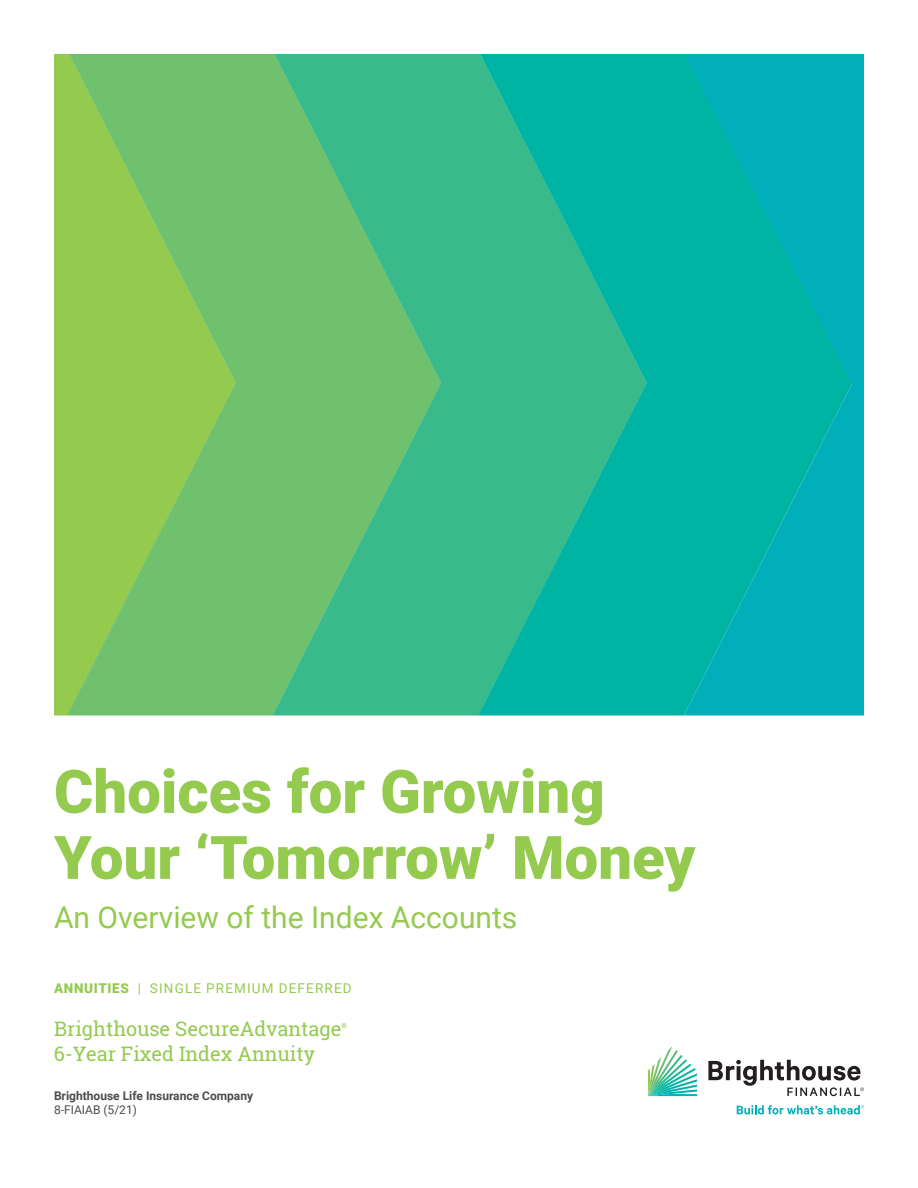
<style>
.page{position:relative;width:918px;height:1188px;background:#fff}
.page>*{position:absolute;margin:0;border:0;box-sizing:border-box;transform-origin:0 0}
.t1{font:900 60px/66px "Roboto";color:#94ca4e}
.t2{font:30px "Roboto";color:#94ca4e}
.t3{font:19.95px "Roboto Slab";color:#94ca4e}
.t4{font:13.5px "Roboto";letter-spacing:.085em;color:#94ca4e}
.t5{font:700 12px "Roboto";color:#4b4c4d}
.t6{font:12px "Roboto";color:#4b4c4d}
.t7{font:7.05px "Roboto Slab";color:#94ca4e}
.s1{font-weight:900}
</style>
<div class="page">
<svg style="left:648px;top:1046px;width:49px;height:50px"></svg>
<svg style="left:708px;top:1060px;width:156px;height:36px"></svg>
<svg style="left:737px;top:1105px;width:127px;height:9px"></svg>
<div style="left:54px;top:54px;width:13px;height:661px;background:#94ca4e"></div>
<svg style="left:67px;top:54px;width:205px;height:661px;background:#7ec460"></svg>
<svg style="left:272px;top:54px;width:206px;height:661px;background:#4ebc7e"></svg>
<svg style="left:478px;top:54px;width:206px;height:661px;background:#17b698"></svg>
<svg style="left:684px;top:54px;width:180px;height:661px;background:#00b1ae"></svg>
<h1 class="t1" style="left:54px;top:756px;width:643px">Choices for Growing<br>Your ‘Tomorrow’ Money</h1>
<h2 class="t2" style="left:54px;top:897px;width:465px">An Overview of the Index Accounts</h2>
<p class="t4" style="left:54px;top:979px;width:299px"><span class="s1">ANNUITIES</span> | SINGLE PREMIUM DEFERRED</p>
<p class="t3" style="left:54px;top:1015px;width:289px">Brighthouse SecureAdvantage</p>
<p class="t7" style="left:341px;top:1020px;width:7px">®</p>
<p class="t3" style="left:54px;top:1041px;width:263px">6-Year Fixed Index Annuity</p>
<p class="t5" style="left:54px;top:1088px;width:201px">Brighthouse Life Insurance Company</p>
<p class="t6" style="left:54px;top:1101px;width:84px">8-FIAIAB (5/21)</p>
</div>
